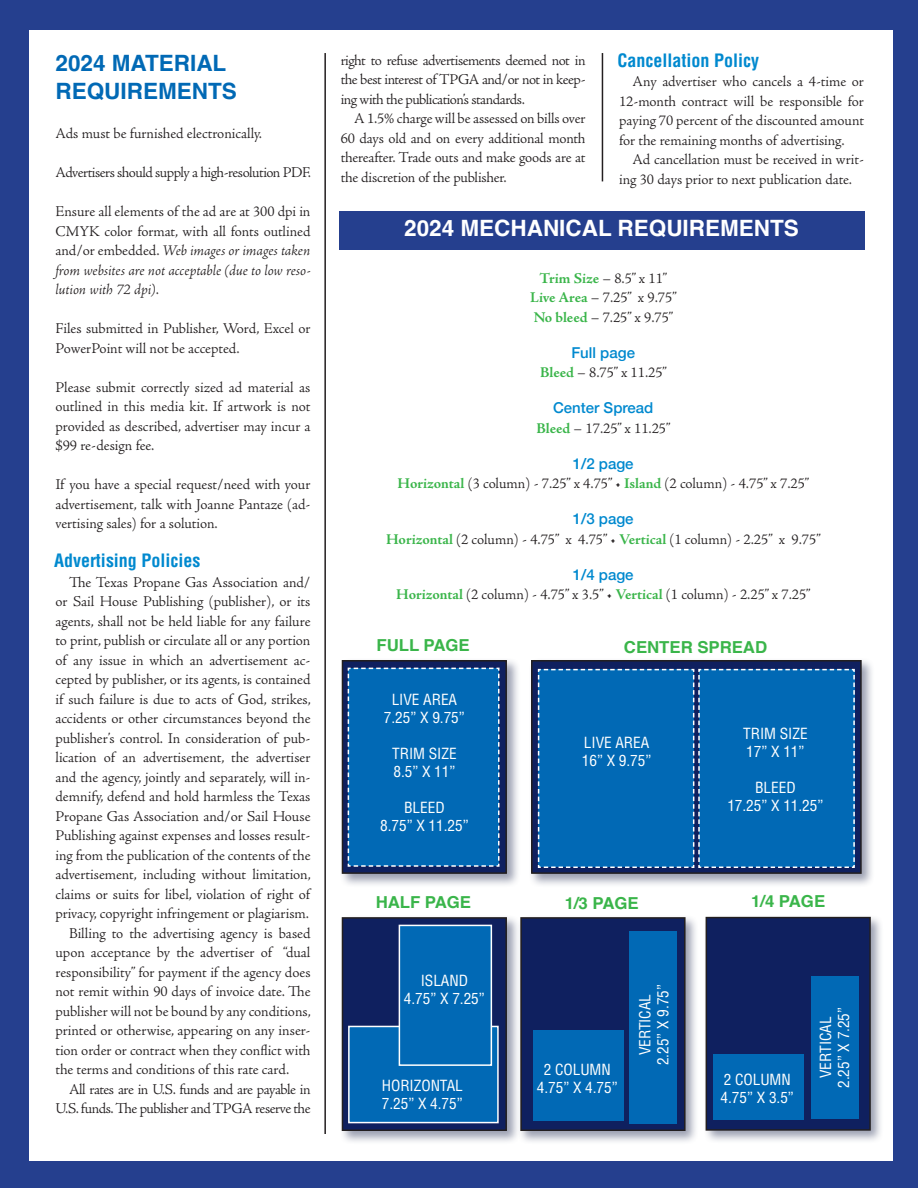
<style>
.page{position:relative;width:918px;height:1188px;background:#253f8e}
.page>*{position:absolute;margin:0;border:0;box-sizing:border-box;transform-origin:0 0}
.t1{font:700 22.5px "Helvetica";color:#fff}
.sub_-_12{font:700 22.5px "Helvetica";color:#0169b5}
.TPGA_sub_12{font:700 condensed 18px "Helvetica LT Pro";color:#0089cf}
.t2{font:700 16.5px "Helvetica";letter-spacing:-.005em;color:#3ab54a}
.TPGA_body{font:300 15px/19.5px "Adobe Jenson Pro";letter-spacing:-.005em;color:#231f20;text-align:justify}
.TPGA_body_-_no_indent{font:300 15px "Adobe Jenson Pro";color:#231f20}
.t3{font:condensed 15px "Helvetica LT Pro";letter-spacing:-.005em;color:#fff}
.TPGA_body-2{font:300 15px/19.5px "Adobe Jenson Pro";letter-spacing:-.035em;color:#231f20;text-align:right}
.sub-sub{font:500 15px "Helvetica Neue";color:#0089cf}
.TPGA_body_-_no_indent-2{font:500 15px "Helvetica Neue";color:#0089cf}
.s1{font-style:italic}
.s2{font-weight:700;color:#3ab54a}
</style>
<div class="page">
<div style="left:29px;top:30px;width:864px;height:1130px;background:#fff"></div>
<div style="left:339px;top:657px;width:181px;height:230px;background:#374063;opacity:.5"></div>
<div style="left:342px;top:661px;width:164px;height:212px;background:#0f205f"></div>
<div style="left:342px;top:660px;width:165px;height:214px;border:2px solid #231f20"></div>
<div style="left:528px;top:657px;width:347px;height:230px;background:#374063;opacity:.5"></div>
<div style="left:532px;top:661px;width:329px;height:212px;background:#0f205f"></div>
<div style="left:531px;top:660px;width:331px;height:214px;border:2px solid #231f20"></div>
<div style="left:347px;top:667px;width:153px;height:200px;background:#0169b5"></div>
<div style="left:537px;top:668px;width:318px;height:200px;background:#0169b5"></div>
<hr style="left:324px;top:53px;width:2px;height:1081px;background:#231f20">
<hr style="left:602px;top:53px;width:1px;height:128px;background:#231f20">
<div style="left:339px;top:914px;width:181px;height:230px;background:#374063;opacity:.5"></div>
<div style="left:342px;top:918px;width:164px;height:212px;background:#0f205f"></div>
<div style="left:342px;top:917px;width:165px;height:214px;border:2px solid #231f20"></div>
<div style="left:703px;top:914px;width:181px;height:230px;background:#374063;opacity:.5"></div>
<div style="left:706px;top:918px;width:164px;height:212px;background:#0f205f"></div>
<div style="left:706px;top:917px;width:165px;height:214px;border:2px solid #231f20"></div>
<div style="left:348px;top:1026px;width:151px;height:97px;background:#0169b5;border:2px solid #fff"></div>
<div style="left:713px;top:1054px;width:91px;height:66px;background:#0169b5"></div>
<div style="left:517px;top:914px;width:182px;height:230px;background:#374063;opacity:.5"></div>
<div style="left:521px;top:918px;width:164px;height:212px;background:#0f205f"></div>
<div style="left:520px;top:917px;width:166px;height:214px;border:2px solid #231f20"></div>
<div style="left:399px;top:925px;width:93px;height:141px;background:#0169b5;border:2px solid #fff"></div>
<div style="left:811px;top:976px;width:48px;height:142px;background:#0169b5"></div>
<div style="left:630px;top:931px;width:47px;height:193px;background:#0169b5"></div>
<div style="left:533px;top:1030px;width:91px;height:91px;background:#0169b5"></div>
<div style="left:339px;top:211px;width:526px;height:39px;background:#253f8e"></div>
<p class="sub_-_12" style="left:56px;top:49px;width:172px">2024 MATERIAL</p>
<p class="sub_-_12" style="left:56px;top:78px;width:183px">REQUIREMENTS</p>
<p class="TPGA_body" style="left:56px;top:124px;width:208px">Ads must be furnished electronically.</p>
<p class="TPGA_body-2" style="left:56px;top:163px;width:257px">Advertisers should supply a high-resolution PDF.</p>
<p class="TPGA_body" style="left:56px;top:202px;width:257px">Ensure all elements of the ad are at 300 dpi in CMYK color format, with all fonts outlined and/or embedded. <span class="s1">Web images or images taken from websites are not acceptable (due to low reso&shy;lution with 72 dpi)</span>.</p>
<p class="TPGA_body" style="left:56px;top:319px;width:256px">Files submitted in Publisher, Word, Excel or<br>PowerPoint will not be accepted.</p>
<p class="TPGA_body" style="left:56px;top:378px;width:256px">Please submit correctly sized ad material as outlined in this media kit. If artwork is not provided as described, advertiser may incur a $99 re-design fee.</p>
<p class="TPGA_body" style="left:56px;top:475px;width:257px">If you have a special request/need with your advertisement, talk with Joanne Pantaze (ad&shy;vertising sales) for a solution.</p>
<p class="TPGA_sub_12" style="left:54px;top:549px;width:148px">Advertising Policies</p>
<p class="TPGA_body" style="left:56px;top:573px;width:257px;text-indent:14px">The Texas Propane Gas Association and/ or Sail House Publishing (publisher), or its agents, shall not be held liable for any failure to print, publish or circulate all or any portion of any issue in which an advertisement ac&shy;cepted by publisher, or its agents, is contained if such failure is due to acts of God, strikes, accidents or other circumstances beyond the publisher’s control. In consideration of pub&shy;lication of an advertisement, the advertiser and the agency, jointly and separately, will in&shy;demnify, defend and hold harmless the Texas Propane Gas Association and/or Sail House Publishing against expenses and losses result&shy;ing from the publication of the contents of the advertisement, including without limitation, claims or suits for libel, violation of right of privacy, copyright infringement or plagiarism.</p>
<p class="TPGA_body" style="left:56px;top:924px;width:257px;text-indent:14px">Billing to the advertising agency is based upon acceptance by the advertiser of “dual responsibility” for payment if the agency does not remit within 90 days of invoice date. The publisher will not be bound by any conditions, printed or otherwise, appearing on any inser&shy;tion order or contract when they conflict with the terms and conditions of this rate card.</p>
<p class="TPGA_body-2" style="left:56px;top:1080px;width:257px">All rates are in U.S. funds and are payable in<br>U.S. funds. The publisher and TPGA reserve the</p>
<p class="TPGA_body" style="left:341px;top:51px;width:246px">right to refuse advertisements deemed not in the best interest of TPGA and/or not in keep&shy;ing with the publication’s standards.</p>
<p class="TPGA_body" style="left:341px;top:109px;width:246px;text-indent:14px">A 1.5% charge will be assessed on bills over 60 days old and on every additional month thereafter. Trade outs and make goods are at the discretion of the publisher.</p>
<p class="TPGA_sub_12" style="left:618px;top:48px;width:143px">Cancellation Policy</p>
<p class="TPGA_body" style="left:619px;top:72px;width:246px;text-indent:14px">Any advertiser who cancels a 4-time or 12-month contract will be responsible for paying 70 percent of the discounted amount for the remaining months of advertising.</p>
<p class="TPGA_body" style="left:619px;top:150px;width:246px;text-indent:14px">Ad cancellation must be received in writ&shy;ing 30 days prior to next publication date.</p>
<p class="t1" style="left:404px;top:214px;width:396px">2024 MECHANICAL REQUIREMENTS</p>
<p class="TPGA_body_-_no_indent" style="left:540px;top:270px;width:129px"><span class="s2">Trim Size</span> – 8.5” x 11”</p>
<p class="TPGA_body_-_no_indent" style="left:530px;top:289px;width:148px"><span class="s2">Live Area</span> – 7.25” x 9.75”</p>
<p class="TPGA_body_-_no_indent" style="left:534px;top:309px;width:141px"><span class="s2">No bleed</span> – 7.25” x 9.75”</p>
<p class="sub-sub" style="left:571px;top:340px;width:65px">Full page</p>
<p class="TPGA_body_-_no_indent" style="left:540px;top:364px;width:129px"><span class="s2">Bleed</span> – 8.75” x 11.25”</p>
<p class="sub-sub" style="left:553px;top:396px;width:102px">Center Spread</p>
<p class="TPGA_body_-_no_indent" style="left:536px;top:420px;width:136px"><span class="s2">Bleed</span> – 17.25” x 11.25”</p>
<p class="sub-sub" style="left:573px;top:451px;width:62px">1/2 page</p>
<p class="TPGA_body_-_no_indent" style="left:398px;top:475px;width:413px"><span class="s2">Horizontal</span> (3 column) - 7.25” x 4.75” • <span class="s2">Island</span> (2 column) - 4.75” x 7.25”</p>
<p class="sub-sub" style="left:573px;top:507px;width:62px">1/3 page</p>
<p class="TPGA_body_-_no_indent" style="left:386px;top:531px;width:436px"><span class="s2">Horizontal</span> (2 column) - 4.75” x 4.75” • <span class="s2">Vertical</span> (1 column) - 2.25” x 9.75”</p>
<p class="TPGA_body_-_no_indent-2" style="left:573px;top:562px;width:62px">1/4 page</p>
<p class="TPGA_body_-_no_indent" style="left:396px;top:586px;width:416px"><span class="s2">Horizontal</span> (2 column) - 4.75” x 3.5” • <span class="s2">Vertical</span> (1 column) - 2.25” x 7.25”</p>
<p class="t2" style="left:377px;top:635px;width:95px">FULL PAGE</p>
<p class="t2" style="left:624px;top:637px;width:145px">CENTER SPREAD</p>
<p class="t3" style="left:392px;top:691px;width:67px">LIVE AREA</p>
<p class="t3" style="left:384px;top:709px;width:82px">7.25” X 9.75”</p>
<p class="t3" style="left:392px;top:745px;width:66px">TRIM SIZE</p>
<p class="t3" style="left:393px;top:763px;width:63px">8.5” X 11”</p>
<p class="t3" style="left:404px;top:799px;width:42px">BLEED</p>
<p class="t3" style="left:380px;top:817px;width:90px">8.75” X 11.25”</p>
<p class="t3" style="left:584px;top:733px;width:67px">LIVE AREA</p>
<p class="t3" style="left:582px;top:751px;width:71px">16” X 9.75”</p>
<p class="t3" style="left:743px;top:724px;width:66px">TRIM SIZE</p>
<p class="t3" style="left:746px;top:742px;width:60px">17” X 11”</p>
<p class="t3" style="left:755px;top:778px;width:42px">BLEED</p>
<p class="t3" style="left:727px;top:796px;width:98px">17.25” X 11.25”</p>
<p class="t2" style="left:376px;top:893px;width:97px">HALF PAGE</p>
<p class="t2" style="left:565px;top:893px;width:76px">1/3 PAGE</p>
<p class="t2" style="left:751px;top:891px;width:76px">1/4 PAGE</p>
<p class="t3" style="left:421px;top:971px;width:49px">ISLAND</p>
<p class="t3" style="left:404px;top:989px;width:82px">4.75” X 7.25”</p>
<p class="t3" style="left:382px;top:1076px;width:83px">HORIZONTAL</p>
<p class="t3" style="left:382px;top:1094px;width:82px">7.25” X 4.75”</p>
<p class="t3" style="left:536px;top:1051px;width:83px">HORIZONTAL</p>
<p class="t3" style="left:536px;top:1069px;width:82px">4.75” X 4.75”</p>
<p class="t3" style="left:544px;top:1060px;width:69px">2 COLUMN</p>
<p class="t3" style="left:537px;top:1078px;width:82px">4.75” X 4.75”</p>
<p class="t3" style="left:636px;top:1055px;width:63px;rotate:-90deg">VERTICAL</p>
<p class="t3" style="left:654px;top:1065px;width:82px;rotate:-90deg">2.25” X 9.75”</p>
<p class="t3" style="left:816px;top:1078px;width:63px;rotate:-90deg">VERTICAL</p>
<p class="t3" style="left:834px;top:1088px;width:82px;rotate:-90deg">2.25” X 7.25”</p>
<p class="t3" style="left:724px;top:1070px;width:69px">2 COLUMN</p>
<p class="t3" style="left:721px;top:1088px;width:75px">4.75” X 3.5”</p>
<p class="t3" style="left:749px;top:1082px;width:83px">HORIZONTAL</p>
</div>
